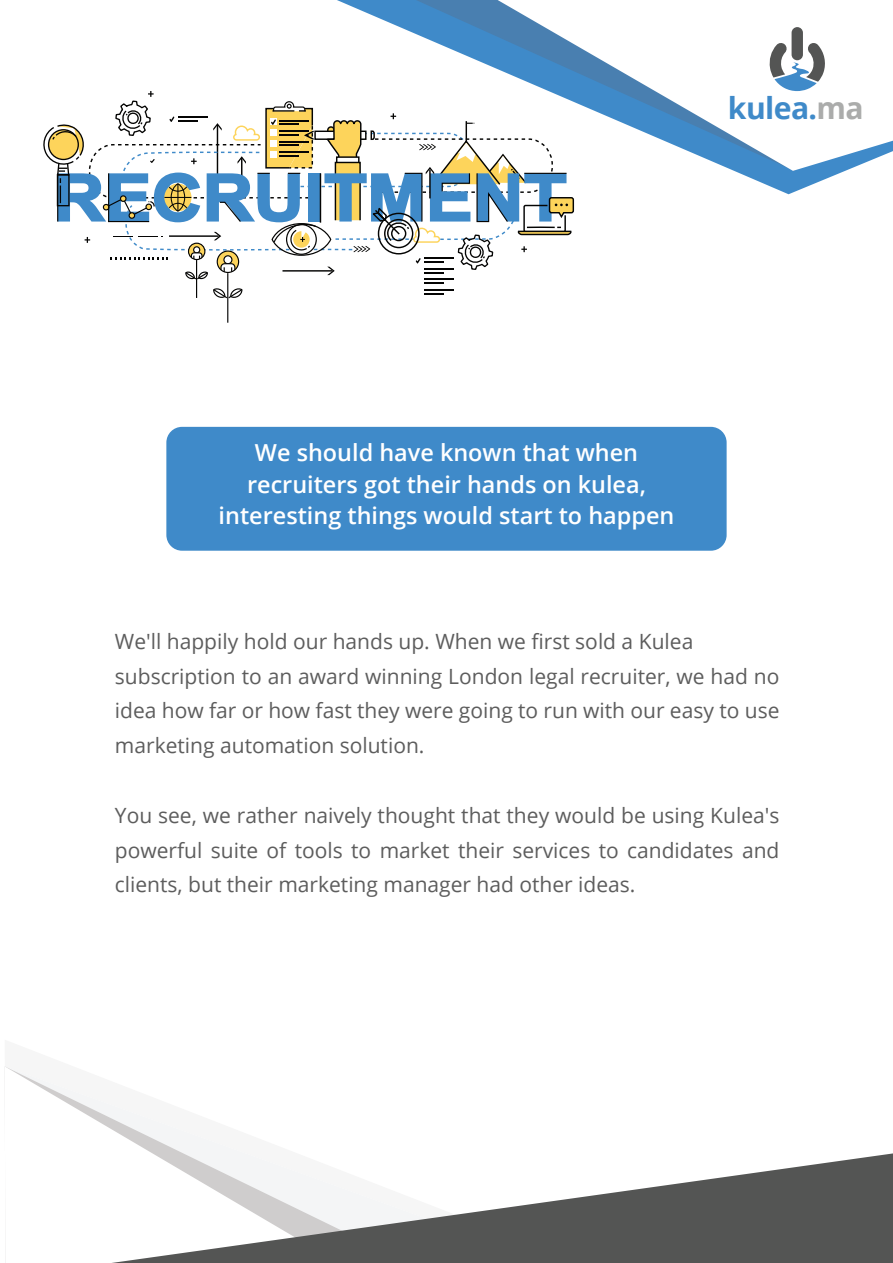
<style>
.page{position:relative;width:893px;height:1263px;background:#fff}
.page>*{position:absolute;margin:0;border:0;box-sizing:border-box;transform-origin:0 0}
.t1{font:700 30.15px "Open Sans";letter-spacing:-.02em;color:#3f8ac9}
.t2{font:600 23.4px/31.5px "Open Sans";color:#fff;text-align:center}
.t3{font:21px/34.8px "Open Sans";color:#5d5d5d}
.s1{color:#abacab}
</style>
<div class="page">
<svg style="left:5px;top:1066px;width:237px;height:197px"></svg>
<svg style="left:337px;top:0;width:508px;height:194px"></svg>
<svg style="left:416px;top:0;width:82px;height:91px"></svg>
<svg style="left:498px;top:0;width:395px;height:171px"></svg>
<svg style="left:111px;top:1153px;width:782px;height:110px"></svg>
<div style="left:792px;top:27px;width:11px;height:33px;background:#545554;border-radius:6px"></div>
<svg style="left:769px;top:42px;width:58px;height:49px"></svg>
<hr style="left:227px;top:273px;width:1px;height:50px;background:#050504">
<svg style="left:43px;top:91px;width:532px;height:208px"></svg>
<div style="left:166px;top:427px;width:561px;height:124px;background:#3f8ac9;border-radius:16px"></div>
<h1 class="t1" style="left:728px;top:87px;width:137px">kulea.<span class="s1">ma</span></h1>
<p class="t2" style="left:219px;top:437px;width:457px">We should have known that when recruiters got their hands on kulea, interesting things would start to happen</p>
<p class="t3" style="left:115px;top:623px;width:666px">We'll happily hold our hands up. When we first sold a Kulea subscription to an award winning London legal recruiter, we had no idea how far or how fast they were going to run with our easy to use marketing automation solution.</p>
<p class="t3" style="left:115px;top:797px;width:666px;text-align:justify">You see, we rather naively thought that they would be using Kulea's powerful suite of tools to market their services to candidates and clients, but their marketing manager had other ideas.</p>
</div>
